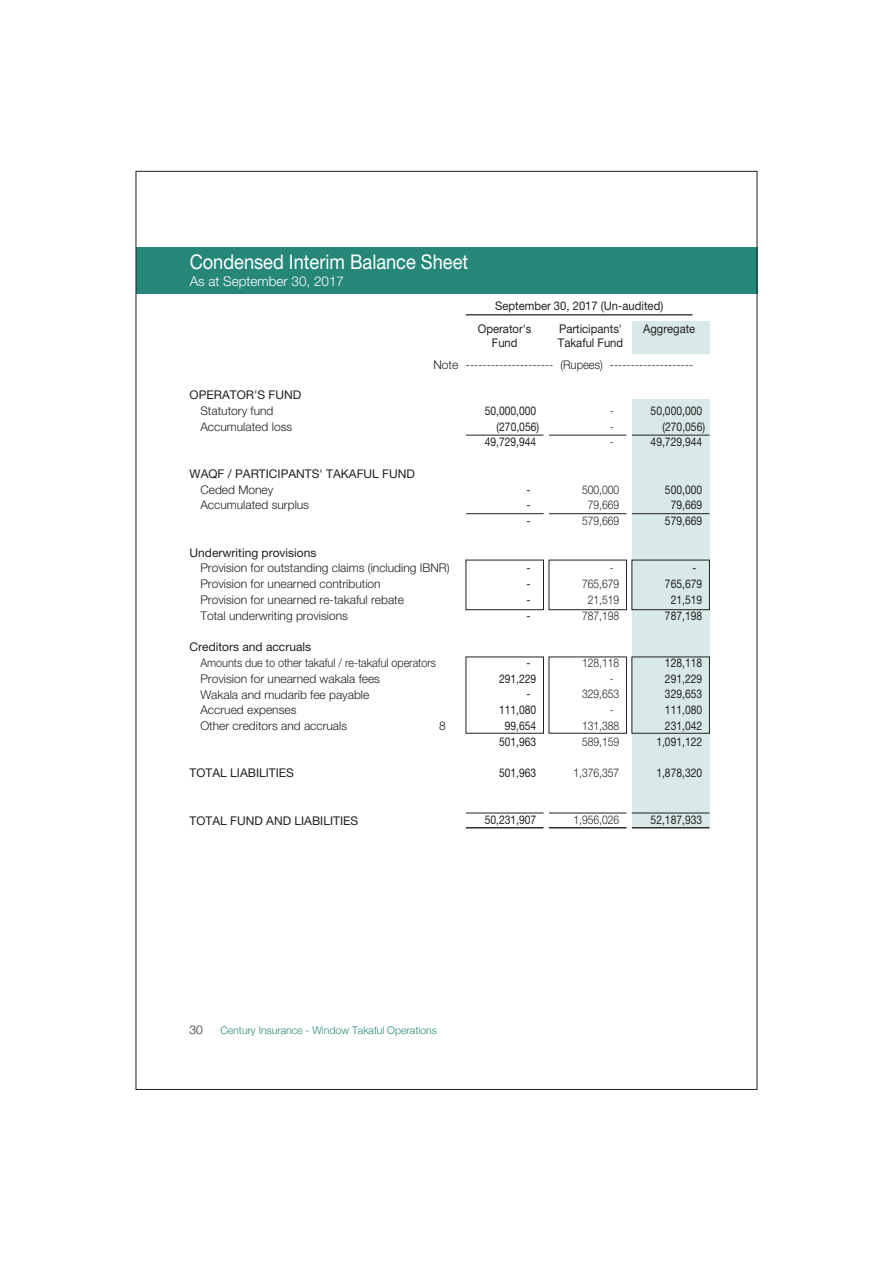
<style>
.page{position:relative;width:893px;height:1263px;background:#fff}
.page>*{position:absolute;margin:0;border:0;box-sizing:border-box;transform-origin:0 0}
.t1{font:20.25px "Helvetica Neue LT Std";color:#fff;scale:.9 1}
.t2{font:300 13.5px "Helvetica Neue LT Std";color:#fff}
.t3{font:12px/15.8px "Helvetica Neue LT Std";color:#231f20;text-align:right;scale:.86 1}
.t4{font:300 12px/15.8px "Helvetica Neue LT Std";color:#231f20}
.t5{font:300 12px/15.8px "Helvetica Neue LT Std";color:#231f20;scale:.9 1}
.t6{font:12px "Helvetica Neue LT Std";color:#231f20}
.t7{font:300 12px/15.8px "Helvetica Neue LT Std";color:#231f20;text-align:justify;scale:.86 1}
.t8{font:12px/14.4px "Helvetica Neue LT Std";color:#231f20;text-align:center;scale:.94 1}
.t9{font:300 12px "Helvetica Neue LT Std";color:#231f20;scale:.94 1}
.t10{font:300 12px "Helvetica Neue";color:#231f20}
.t11{font:300 10.5px "Helvetica Neue";color:#268778}
</style>
<div class="page">
<div style="left:136px;top:247px;width:621px;height:47px;background:#268778"></div>
<div style="left:632px;top:321px;width:77px;height:33px;background:#d8e9e7"></div>
<div style="left:632px;top:399px;width:77px;height:429px;background:#d8e9e7"></div>
<hr style="left:466px;top:435px;width:77px;height:1px;background:#231f20">
<hr style="left:466px;top:513px;width:77px;height:1px;background:#231f20">
<hr style="left:466px;top:827px;width:77px;height:1px;background:#231f20">
<hr style="left:466px;top:813px;width:77px;height:1px;background:#231f20">
<div style="left:466px;top:560px;width:78px;height:50px;border:1px solid #231f20"></div>
<div style="left:466px;top:657px;width:78px;height:77px;border:1px solid #231f20"></div>
<hr style="left:549px;top:435px;width:78px;height:1px;background:#231f20">
<hr style="left:549px;top:513px;width:78px;height:1px;background:#231f20">
<hr style="left:549px;top:827px;width:78px;height:1px;background:#231f20">
<hr style="left:549px;top:813px;width:78px;height:1px;background:#231f20">
<div style="left:549px;top:560px;width:78px;height:50px;border:1px solid #231f20"></div>
<div style="left:549px;top:657px;width:78px;height:77px;border:1px solid #231f20"></div>
<hr style="left:632px;top:435px;width:77px;height:1px;background:#231f20">
<hr style="left:632px;top:513px;width:77px;height:1px;background:#231f20">
<hr style="left:632px;top:827px;width:77px;height:1px;background:#231f20">
<hr style="left:632px;top:813px;width:77px;height:1px;background:#231f20">
<div style="left:631px;top:560px;width:79px;height:50px;border:1px solid #231f20"></div>
<div style="left:631px;top:657px;width:79px;height:77px;border:1px solid #231f20"></div>
<hr style="left:466px;top:314px;width:226px;height:1px;background:#000">
<h1 class="t1" style="left:190px;top:250px;width:311px">Condensed Interim Balance Sheet</h1>
<p class="t2" style="left:190px;top:273px;width:156px">As at September 30, 2017</p>
<p class="t4" style="left:433px;top:356px;width:26px">Note</p>
<p class="t6" style="left:190px;top:388px;width:113px">OPERATOR'S FUND</p>
<p class="t4" style="left:200px;top:403px;width:93px">Statutory fund<br>Accumulated loss</p>
<p class="t6" style="left:190px;top:466px;width:227px">WAQF / PARTICIPANTS' TAKAFUL FUND</p>
<p class="t4" style="left:200px;top:481px;width:110px">Ceded Money<br>Accumulated surplus</p>
<p class="t6" style="left:190px;top:545px;width:128px">Underwriting provisions</p>
<p class="t4" style="left:200px;top:560px;width:251px">Provision for outstanding claims (including IBNR)<br>Provision for unearned contribution<br>Provision for unearned re-takaful rebate<br>Total underwriting provisions</p>
<p class="t6" style="left:190px;top:640px;width:123px">Creditors and accruals</p>
<p class="t5" style="left:200px;top:655px;width:263px">Amounts due to other takaful / re-takaful operators Provision for unearned wakala fees<br>Wakala and mudarib fee payable<br>Accrued expenses<br>Other creditors and accruals</p>
<p class="t6" style="left:190px;top:766px;width:106px">TOTAL LIABILITIES</p>
<p class="t6" style="left:190px;top:813px;width:170px">TOTAL FUND AND LIABILITIES</p>
<p class="t4" style="left:439px;top:718px;width:8px">8</p>
<p class="t8" style="left:559px;top:295px;width:112px;line-height:22.6px;text-align:left;text-indent:-64px">September 30, 2017 (Un-audited)<br>Participants'</p>
<p class="t8" style="left:558px;top:336px;width:71px">Takaful Fund</p>
<p class="t8" style="left:478px;top:321px;width:59px">Operator's<br>Fund</p>
<p class="t8" style="left:643px;top:321px;width:57px">Aggregate</p>
<p class="t9" style="left:466px;top:357px;width:243px">--------------------- (Rupees) --------------------</p>
<p class="t3" style="left:485px;top:403px;width:65px">50,000,000 (270,056)<br>49,729,944</p>
<p class="t3" style="left:651px;top:403px;width:65px">50,000,000 (270,056)<br>49,729,944</p>
<p class="t3" style="left:665px;top:481px;width:45px;text-align:center">500,000<br>79,669<br>579,669</p>
<p class="t7" style="left:610px;top:403px;width:6px">- - -</p>
<p class="t7" style="left:582px;top:481px;width:45px;text-align:center">500,000<br>79,669<br>579,669</p>
<p class="t3" style="left:527px;top:481px;width:6px;text-align:justify">- - -</p>
<p class="t3" style="left:527px;top:560px;width:6px;text-align:justify">- - - -</p>
<p class="t3" style="left:527px;top:655px;width:6px">-</p>
<p class="t3" style="left:499px;top:670px;width:45px">291,229</p>
<p class="t3" style="left:527px;top:686px;width:6px">-</p>
<p class="t3" style="left:499px;top:702px;width:45px">111,080</p>
<p class="t3" style="left:505px;top:718px;width:38px">99,654</p>
<p class="t3" style="left:499px;top:733px;width:45px">501,963</p>
<p class="t3" style="left:499px;top:765px;width:45px">501,963</p>
<p class="t3" style="left:485px;top:812px;width:61px">50,231,907</p>
<p class="t7" style="left:610px;top:560px;width:6px">-</p>
<p class="t7" style="left:582px;top:576px;width:45px">765,679</p>
<p class="t7" style="left:588px;top:592px;width:38px">21,519</p>
<p class="t7" style="left:582px;top:607px;width:45px">787,198</p>
<p class="t7" style="left:582px;top:655px;width:45px">128,118</p>
<p class="t7" style="left:610px;top:670px;width:6px">-</p>
<p class="t7" style="left:582px;top:686px;width:45px">329,653</p>
<p class="t7" style="left:610px;top:702px;width:6px">-</p>
<p class="t7" style="left:582px;top:717px;width:45px">131,388</p>
<p class="t7" style="left:582px;top:733px;width:45px">589,159</p>
<p class="t7" style="left:573px;top:765px;width:55px">1,376,357</p>
<p class="t7" style="left:573px;top:812px;width:55px">1,956,026</p>
<p class="t3" style="left:692px;top:560px;width:6px">-</p>
<p class="t3" style="left:665px;top:576px;width:45px">765,679</p>
<p class="t3" style="left:671px;top:592px;width:38px">21,519</p>
<p class="t3" style="left:665px;top:607px;width:45px">787,198</p>
<p class="t3" style="left:656px;top:655px;width:55px">128,118<br>291,229<br>329,653<br>111,080<br>231,042<br>1,091,122</p>
<p class="t3" style="left:656px;top:765px;width:55px">1,878,320</p>
<p class="t3" style="left:651px;top:812px;width:61px">52,187,933</p>
<p class="t10" style="left:190px;top:1020px;width:15px">30</p>
<p class="t11" style="left:220px;top:1021px;width:218px">Century Insurance - Window Takaful Operations</p>
</div>
